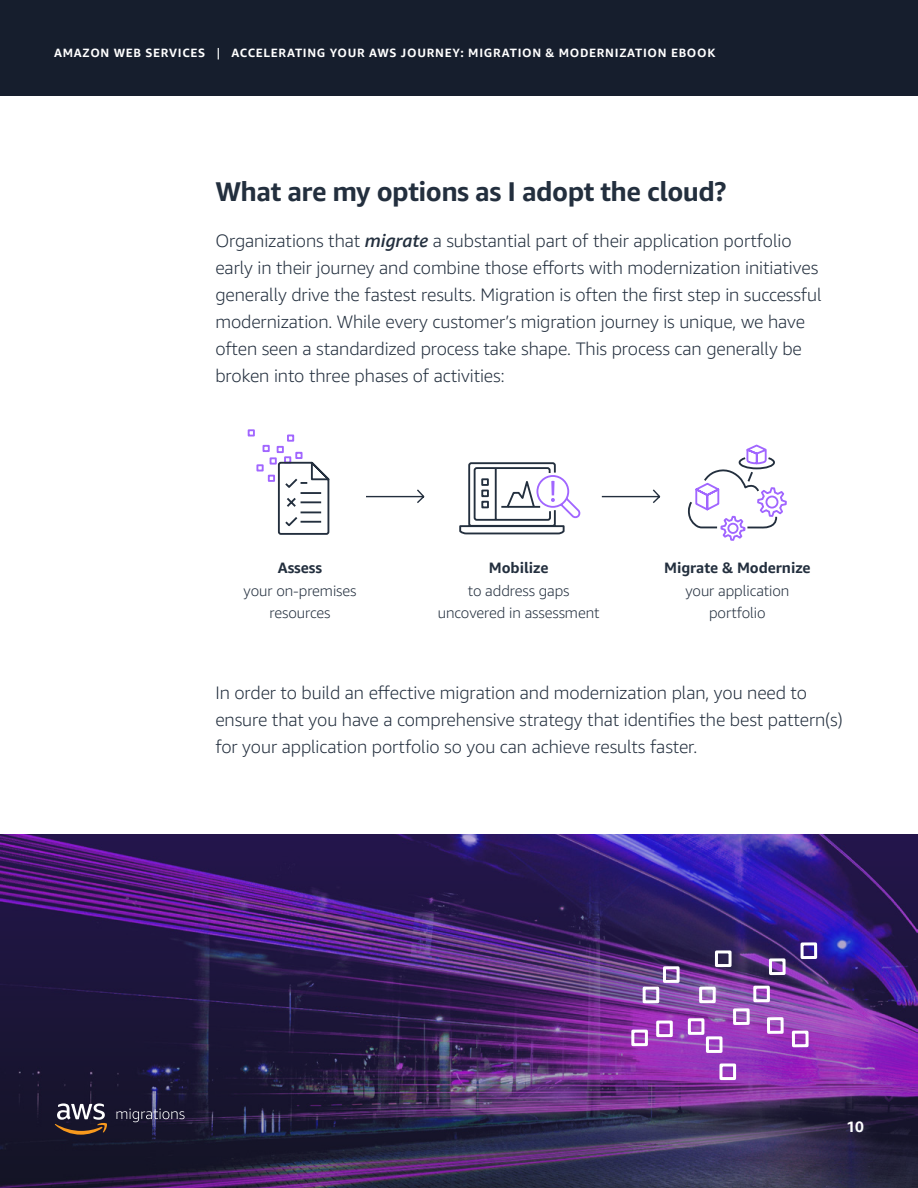
<style>
.page{position:relative;width:918px;height:1188px;background:#fff}
.page>*{position:absolute;margin:0;border:0;box-sizing:border-box;transform-origin:0 0}
.t1{font:700 27px "Amazon Ember";letter-spacing:-.02em;color:#232f3e}
.t2{font:300 18px/27px "Amazon Ember";letter-spacing:-.005em;color:#232f3e}
.t3{font:300 15px/22.5px "Amazon Ember";letter-spacing:-.005em;color:#232f3e;text-align:center}
.t4{font:700 15px "Amazon Ember";letter-spacing:-.005em;color:#232f3e}
.t5{font:700 15px "Amazon Ember";color:#fff}
.t6{font:700 12px "Amazon Ember";letter-spacing:.06em;color:#fff}
.s1{font-weight:400}
.s2{font-weight:500;font-style:italic}
</style>
<div class="page">
<div style="left:0;top:0;width:918px;height:96px;background:#161e2d"></div>
<img style="left:0;top:834px;width:918px;height:354px">
<svg style="left:247px;top:429px;width:83px;height:106px"></svg>
<svg style="left:459px;top:462px;width:122px;height:73px"></svg>
<svg style="left:687px;top:444px;width:100px;height:97px"></svg>
<svg style="left:366px;top:489px;width:59px;height:14px"></svg>
<svg style="left:601px;top:489px;width:60px;height:14px"></svg>
<svg style="left:55px;top:1104px;width:53px;height:31px;background:#5e5255"></svg>
<svg style="left:117px;top:1109px;width:68px;height:13px"></svg>
<img style="left:630px;top:941px;width:189px;height:141px">
<p class="t6" style="left:54px;top:45px;width:663px">AMAZON WEB SERVICES <span class="s1">|</span> ACCELERATING YOUR AWS JOURNEY: MIGRATION &amp; MODERNIZATION EBOOK</p>
<h1 class="t1" style="left:215px;top:175px;width:513px">What are my options as I adopt the cloud?</h1>
<p class="t2" style="left:215px;top:227px;width:608px">Organizations that <span class="s2">migrate</span> a substantial part of their application portfolio early in their journey and combine those efforts with modernization initiatives generally drive the fastest results. Migration is often the first step in successful modernization. While every customer’s migration journey is unique, we have often seen a standardized process take shape. This process can generally be broken into three phases of activities:</p>
<p class="t4" style="left:278px;top:559px;width:46px">Assess</p>
<p class="t3" style="left:244px;top:580px;width:114px">your on-premises resources</p>
<p class="t4" style="left:489px;top:559px;width:61px">Mobilize</p>
<p class="t3" style="left:438px;top:580px;width:163px">to address gaps uncovered in assessment</p>
<p class="t4" style="left:664px;top:559px;width:148px">Migrate &amp; Modernize</p>
<p class="t3" style="left:685px;top:580px;width:106px">your application portfolio</p>
<p class="t2" style="left:215px;top:680px;width:629px">In order to build an effective migration and modernization plan, you need to ensure that you have a comprehensive strategy that identifies the best pattern(s) for your application portfolio so you can achieve results faster.</p>
<p class="t5" style="left:847px;top:1118px;width:19px">10</p>
</div>
